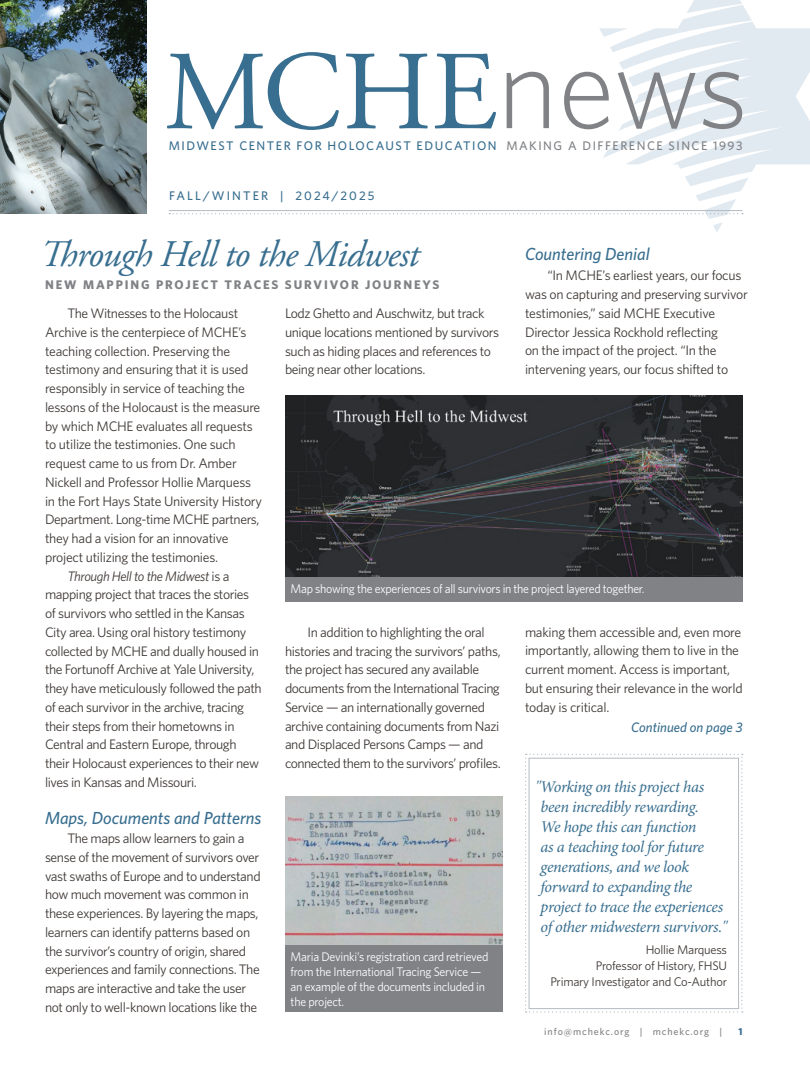
<style>
.page{position:relative;width:810px;height:1080px;background:#fff}
.page>*{position:absolute;margin:0;border:0;box-sizing:border-box;transform-origin:0 0}
.Lead_in_Time_Date{font:112.5px "Adobe Garamond Pro";color:#386e8f}
.Headline_28_point_AG{font:italic 37.5px "Adobe Garamond Pro";letter-spacing:-.02em;color:#386e8f}
._14-15_Whitney_Subtitle_Blue{font:italic 500 17.5px "Whitney";color:#386e8f}
.Text_Main{font:italic 16.25px/20px "Minion Pro";letter-spacing:-.03em;color:#386e8f}
._11-15_Whitney_Book_Gray{font:13.75px/18.8px "Whitney";letter-spacing:-.03em;color:#3e3835}
._14-15_Whitney_Subtitle_Blue-2{font:italic 500 13.75px "Whitney";color:#386e8f}
.Photo_Caption{font:12.5px/15px "Whitney";letter-spacing:-.02em;color:#fff;scale:.96 1}
._11-15_Whitney_Book_Gray-2{font:12.5px/16.2px "Whitney";letter-spacing:-.02em;color:#3e3835;text-align:right}
.Subheadline_10_point_GSBold{font:700 12.5px "Whitney";letter-spacing:.15em;color:#808285}
.t1{font:500 12.5px "Whitney";letter-spacing:.12em;color:#386e8f}
.Lead_in_Time_Date-2{font:500 12.5px "Whitney";letter-spacing:.12em;color:#808285}
.t2{font:500 12.5px "Whitney";letter-spacing:.17em;color:#386e8f}
.t3{font:500 10px "Whitney";letter-spacing:.09em;color:#808285}
.t4{font:700 10px "Whitney";color:#386e8f}
.s1{font-family:"Whitney";font-weight:300;font-size:117.5px;color:#808285}
.s2{font-style:italic}
</style>
<div class="page">
<img style="left:0;top:0;width:146px;height:214px">
<svg style="left:169px;top:0;width:641px;height:232px"></svg>
<hr style="left:169px;top:210px;width:573px;height:1px;background:#b4bac2">
<img style="left:285px;top:395px;width:457px;height:182px">
<img style="left:285px;top:797px;width:218px;height:149px">
<div style="left:285px;top:577px;width:457px;height:24px;background:#808285"></div>
<div style="left:285px;top:945px;width:217px;height:67px;background:#808285"></div>
<svg style="left:525px;top:754px;width:218px;height:259px"></svg>
<div style="left:529px;top:758px;width:210px;height:251px;background:#fff"></div>
<div style="left:529px;top:758px;width:210px;height:251px;border:1px solid #b4bac2"></div>
<p class="Lead_in_Time_Date" style="left:164px;top:25px;width:586px">MCHE<span class="s1">news</span></p>
<p class="t1" style="left:169px;top:137px;width:329px">MIDWEST CENTER FOR HOLOCAUST EDUCATION</p>
<p class="Lead_in_Time_Date-2" style="left:506px;top:137px;width:238px">MAKING A DIFFERENCE SINCE 1993</p>
<p class="t2" style="left:169px;top:187px;width:207px">FALL/WINTER | 2024/2025</p>
<p class="Headline_28_point_AG" style="left:40px;top:232px;width:381px">Through Hell to the Midwest</p>
<p class="Subheadline_10_point_GSBold" style="left:45px;top:276px;width:396px">NEW MAPPING PROJECT TRACES SURVIVOR JOURNEYS</p>
<p class="_14-15_Whitney_Subtitle_Blue" style="left:525px;top:243px;width:126px">Countering Denial</p>
<p class="_11-15_Whitney_Book_Gray" style="left:525px;top:266px;width:224px;text-indent:22px">“In MCHE’s earliest years, our focus was on capturing and preserving survivor testimonies,” said MCHE Executive Director Jessica Rockhold reflecting<br>on the impact of the project. “In the intervening years, our focus shifted to</p>
<p class="_11-15_Whitney_Book_Gray" style="left:45px;top:304px;width:219px;text-indent:22px">The Witnesses to the Holocaust Archive is the centerpiece of MCHE’s teaching collection. Preserving the testimony and ensuring that it is used responsibly in service of teaching the lessons of the Holocaust is the measure by which MCHE evaluates all requests to utilize the testimonies. One such request came to us from Dr. Amber Nickell and Professor Hollie Marquess in the Fort Hays State University History Department. Long-time MCHE partners, they had a vision for an innovative project utilizing the testimonies.</p>
<p class="_11-15_Whitney_Book_Gray" style="left:45px;top:566px;width:218px;text-indent:22px"><span class="s2">Through Hell to the Midwest</span> is a mapping project that traces the stories of survivors who settled in the Kansas City area. Using oral history testimony collected by MCHE and dually housed in the Fortunoff Archive at Yale University, they have meticulously followed the path of each survivor in the archive, tracing their steps from their hometowns in Central and Eastern Europe, through their Holocaust experiences to their new lives in Kansas and Missouri.</p>
<p class="_14-15_Whitney_Subtitle_Blue" style="left:45px;top:807px;width:218px">Maps, Documents and Patterns</p>
<p class="_11-15_Whitney_Book_Gray" style="left:45px;top:829px;width:217px;text-indent:22px">The maps allow learners to gain a sense of the movement of survivors over vast swaths of Europe and to understand how much movement was common in these experiences. By layering the maps, learners can identify patterns based on the survivor’s country of origin, shared experiences and family connections. The maps are interactive and take the user not only to well-known locations like the</p>
<p class="_11-15_Whitney_Book_Gray" style="left:285px;top:304px;width:216px">Lodz Ghetto and Auschwitz, but track unique locations mentioned by survivors such as hiding places and references to being near other locations.</p>
<p class="Photo_Caption" style="left:291px;top:580px;width:370px">Map showing the experiences of all survivors in the project layered together.</p>
<p class="_11-15_Whitney_Book_Gray" style="left:525px;top:622px;width:219px">making them accessible and, even more importantly, allowing them to live in the current moment. Access is important, but ensuring their relevance in the world today is critical.</p>
<p class="_11-15_Whitney_Book_Gray" style="left:285px;top:622px;width:217px;text-indent:22px">In addition to highlighting the oral histories and tracing the survivors’ paths, the project has secured any available documents from the International Tracing Service — an internationally governed archive containing documents from Nazi and Displaced Persons Camps — and connected them to the survivors’ profiles.</p>
<p class="_14-15_Whitney_Subtitle_Blue-2" style="left:631px;top:718px;width:113px">Continued on page 3</p>
<p class="Text_Main" style="left:541px;top:777px;width:188px;text-indent:-6px">"Working on this project has been incredibly rewarding.<br>We hope this can function<br>as a teaching tool for future generations, and we look forward to expanding the project to trace the experiences of other midwestern survivors."</p>
<p class="_11-15_Whitney_Book_Gray-2" style="left:596px;top:941px;width:133px">Hollie Marquess<br>Professor of History, FHSU</p>
<p class="_11-15_Whitney_Book_Gray-2" style="left:550px;top:974px;width:178px">Primary Investigator and Co-Author</p>
<p class="Photo_Caption" style="left:291px;top:949px;width:208px">Maria Devinki’s registration card retrieved from the International Tracing Service — an example of the documents included in the project.</p>
<p class="t3" style="left:544px;top:1025px;width:179px">info@mchekc.org | mchekc.org |</p>
<p class="t4" style="left:738px;top:1025px;width:6px">1</p>
</div>
